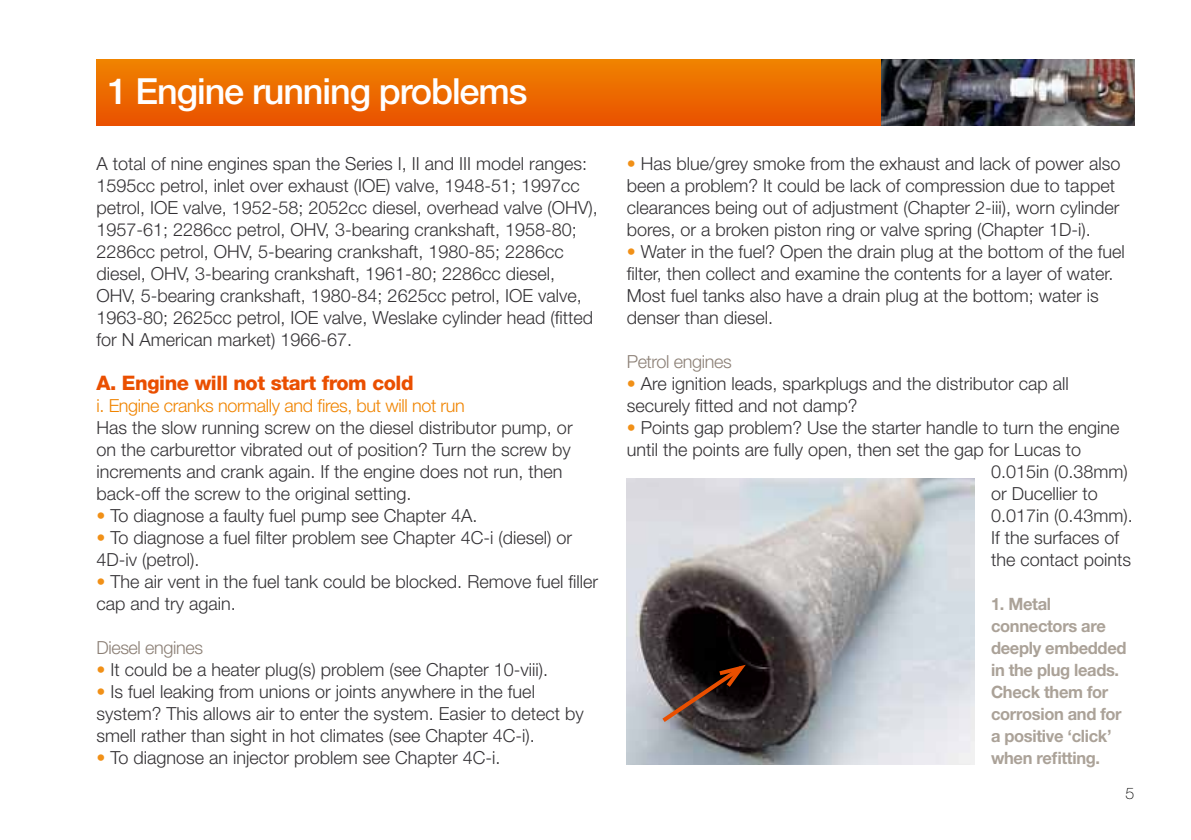
<style>
.page{position:relative;width:1191px;height:840px;background:#fff}
.page>*{position:absolute;margin:0;border:0;box-sizing:border-box;transform-origin:0 0}
.t1{font:500 36px "Helvetica Neue";letter-spacing:-.03em;color:#fff}
.t2{font:800 20px "Helvetica Neue";letter-spacing:-.02em;color:#ea4f00}
.t3{font:300 18px/22px "Helvetica Neue";color:#343235}
.t4{font:300 18px "Helvetica Neue";letter-spacing:-.02em;color:#f08400}
.t5{font:300 18px "Helvetica Neue";letter-spacing:-.02em;color:#8c8076}
.t6{font:700 17px/22px "Helvetica Neue";letter-spacing:-.02em;color:#aba298}
.t7{font:100 16px "Helvetica Neue";color:#000}
.s1{color:#f19017}
</style>
<div class="page">
<div style="left:96px;top:60px;width:1038px;height:66px;background:linear-gradient(to bottom,#f08300,#ea5100)"></div>
<img style="left:882px;top:60px;width:252px;height:66px">
<img style="left:626px;top:478px;width:348px;height:286px">
<svg style="left:658px;top:661px;width:92px;height:64px;background:#43312c"></svg>
<h1 class="t1" style="left:108px;top:69px;width:421px">1 Engine running problems</h1>
<p class="t3" style="left:96px;top:152px;width:503px">A total of nine engines span the Series I, II and III model ranges:<br>1595cc petrol, inlet over exhaust (IOE) valve, 1948-51; 1997cc petrol, IOE valve, 1952-58; 2052cc diesel, overhead valve (OHV), 1957-61; 2286cc petrol, OHV, 3-bearing crankshaft, 1958-80; 2286cc petrol, OHV, 5-bearing crankshaft, 1980-85; 2286cc diesel, OHV, 3-bearing crankshaft, 1961-80; 2286cc diesel, OHV, 5-bearing crankshaft, 1980-84; 2625cc petrol, IOE valve, 1963-80; 2625cc petrol, IOE valve, Weslake cylinder head (fitted for N American market) 1966-67.</p>
<p class="t2" style="left:96px;top:371px;width:319px">A. Engine will not start from cold</p>
<p class="t4" style="left:96px;top:394px;width:370px">i. Engine cranks normally and fires, but will not run</p>
<p class="t3" style="left:96px;top:416px;width:478px">Has the slow running screw on the diesel distributor pump, or on the carburettor vibrated out of position? Turn the screw by increments and crank again. If the engine does not run, then back-off the screw to the original setting.</p>
<p class="t3" style="left:96px;top:504px;width:383px"><span class="s1">•</span> To diagnose a faulty fuel pump see Chapter 4A.</p>
<p class="t3" style="left:96px;top:526px;width:477px"><span class="s1">•</span> To diagnose a fuel filter problem see Chapter 4C-i (diesel) or<br>4D-iv (petrol).</p>
<p class="t3" style="left:96px;top:570px;width:503px"><span class="s1">•</span> The air vent in the fuel tank could be blocked. Remove fuel filler cap and try again.</p>
<p class="t5" style="left:96px;top:636px;width:108px">Diesel engines</p>
<p class="t3" style="left:96px;top:658px;width:453px"><span class="s1">•</span> It could be a heater plug(s) problem (see Chapter 10-viii).</p>
<p class="t3" style="left:96px;top:680px;width:489px"><span class="s1">•</span> Is fuel leaking from unions or joints anywhere in the fuel system? This allows air to enter the system. Easier to detect by smell rather than sight in hot climates (see Chapter 4C-i).</p>
<p class="t3" style="left:96px;top:746px;width:405px"><span class="s1">•</span> To diagnose an injector problem see Chapter 4C-i.</p>
<p class="t3" style="left:626px;top:152px;width:495px"><span class="s1">•</span> Has blue/grey smoke from the exhaust and lack of power also been a problem? It could be lack of compression due to tappet clearances being out of adjustment (Chapter 2-iii), worn cylinder bores, or a broken piston ring or valve spring (Chapter 1D-i).</p>
<p class="t3" style="left:626px;top:240px;width:500px"><span class="s1">•</span> Water in the fuel? Open the drain plug at the bottom of the fuel filter, then collect and examine the contents for a layer of water.<br>Most fuel tanks also have a drain plug at the bottom; water is denser than diesel.</p>
<p class="t5" style="left:626px;top:350px;width:107px">Petrol engines</p>
<p class="t3" style="left:626px;top:372px;width:444px"><span class="s1">•</span> Are ignition leads, sparkplugs and the distributor cap all securely fitted and not damp?</p>
<p class="t3" style="left:626px;top:416px;width:494px"><span class="s1">•</span> Points gap problem? Use the starter handle to turn the engine</p>
<p class="t3" style="left:626px;top:438px;width:456px">until the points are fully open, then set the gap for Lucas to</p>
<p class="t3" style="left:991px;top:460px;width:138px">0.015in (0.38mm)</p>
<p class="t3" style="left:991px;top:482px;width:108px">or Ducellier to</p>
<p class="t3" style="left:991px;top:504px;width:143px">0.017in (0.43mm).</p>
<p class="t3" style="left:991px;top:526px;width:130px">If the surfaces of</p>
<p class="t3" style="left:991px;top:548px;width:142px">the contact points</p>
<p class="t6" style="left:991px;top:592px;width:137px">1. Metal connectors are deeply embedded in the plug leads.<br>Check them for corrosion and for a positive ‘click’ when refitting.</p>
<p class="t7" style="left:1125px;top:784px;width:10px">5</p>
</div>
